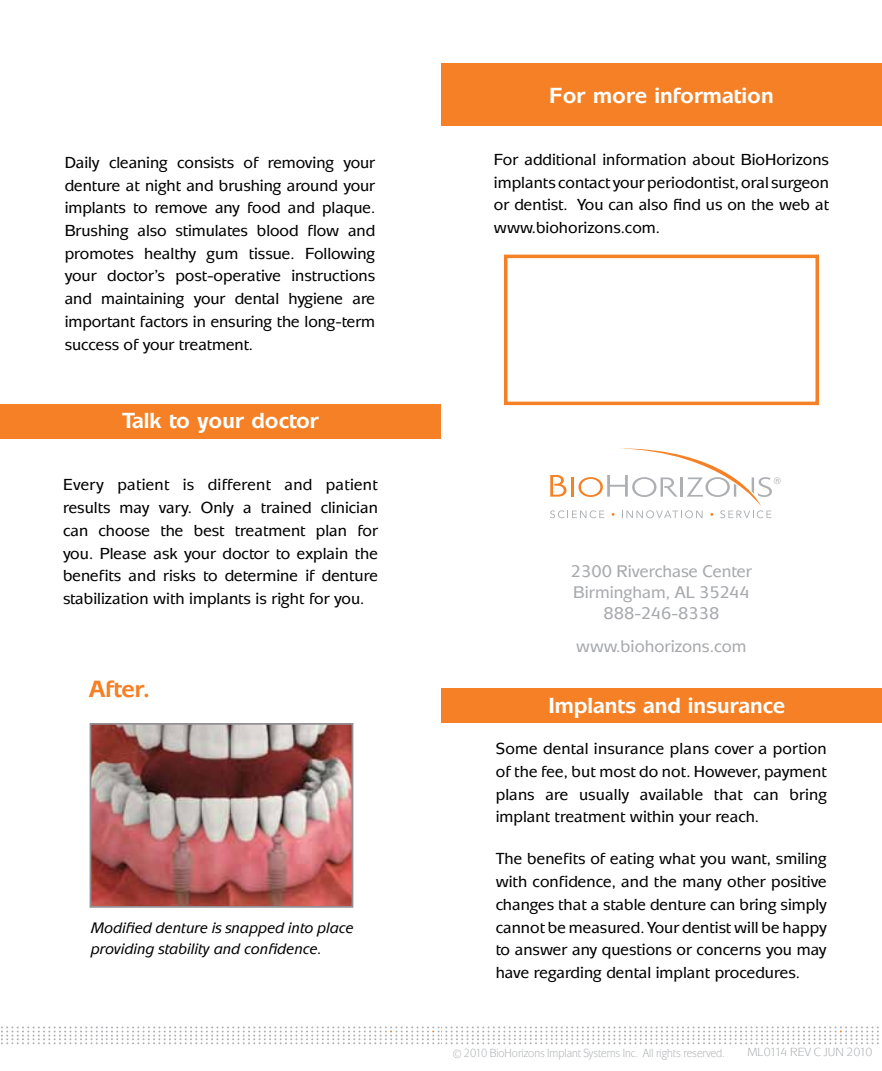
<style>
.page{position:relative;width:882px;height:1071px;background:#fff}
.page>*{position:absolute;margin:0;border:0;box-sizing:border-box;transform-origin:0 0}
.t1{font:700 24.5px "Mixage ITC";color:#f58025}
.t2{font:700 22.75px "Mixage ITC";color:#fff}
.t3{font:500 17.5px/21px "Mixage ITC";color:#a7a9ac;text-align:center}
.t4{font:500 16.62px/22.8px "Mixage ITC";color:#000;text-align:justify}
.t5{font:italic 500 15.75px/21px "Mixage ITC";color:#000}
.t6{font:12.25px "Mixage ITC";color:#a7a9ac;scale:.9 1}
.t7{font:12.25px "Mixage ITC";color:#a7a9ac}
</style>
<div class="page">
<div style="left:0;top:404px;width:441px;height:35px;background:#f58025"></div>
<img style="left:93px;top:726px;width:257px;height:179px">
<div style="left:90px;top:723px;width:263px;height:185px;border:2px solid #919195"></div>
<svg style="left:1px;top:1026px;width:878px;height:18px"></svg>
<div style="left:441px;top:63px;width:441px;height:63px;background:#f58025"></div>
<div style="left:504px;top:255px;width:315px;height:150px;border:4px solid #f58025"></div>
<div style="left:441px;top:688px;width:441px;height:35px;background:#f58025"></div>
<svg style="left:550px;top:448px;width:231px;height:70px"></svg>
<p class="t4" style="left:65px;top:151px;width:312px">Daily cleaning consists of removing your denture at night and brushing around your implants to remove any food and plaque.<br>Brushing also stimulates blood flow and promotes healthy gum tissue. Following your doctor’s post-operative instructions and maintaining your dental hygiene are important factors in ensuring the long-term success of your treatment.</p>
<h2 class="t2" style="left:122px;top:407px;width:198px">Talk to your doctor</h2>
<p class="t4" style="left:63px;top:473px;width:317px">Every patient is different and patient results may vary. Only a trained clinician can choose the best treatment plan for you. Please ask your doctor to explain the benefits and risks to determine if denture stabilization with implants is right for you.</p>
<h1 class="t1" style="left:89px;top:674px;width:63px">After.</h1>
<p class="t5" style="left:91px;top:917px;width:264px">Modified denture is snapped into place providing stability and confidence.</p>
<h2 class="t2" style="left:549px;top:81px;width:226px">For more information</h2>
<p class="t4" style="left:494px;top:148px;width:337px">For additional information about BioHorizons implants contact your periodontist, oral surgeon or dentist. You can also find us on the web at www.biohorizons.com.</p>
<p class="t3" style="left:571px;top:560px;width:183px">2300 Riverchase Center<br>Birmingham, AL 35244<br>888-246-8338</p>
<p class="t3" style="left:576px;top:636px;width:172px">www.biohorizons.com</p>
<h2 class="t2" style="left:548px;top:692px;width:238px">Implants and insurance</h2>
<p class="t4" style="left:496px;top:737px;width:333px">Some dental insurance plans cover a portion of the fee, but most do not. However, payment plans are usually available that can bring implant treatment within your reach.</p>
<p class="t4" style="left:496px;top:847px;width:333px">The benefits of eating what you want, smiling with confidence, and the many other positive changes that a stable denture can bring simply cannot be measured. Your dentist will be happy to answer any questions or concerns you may have regarding dental implant procedures.</p>
<p class="t6" style="left:453px;top:1045px;width:303px">© 2010 BioHorizons Implant Systems Inc. All rights reserved.</p>
<p class="t7" style="left:748px;top:1045px;width:127px">ML0114 REV C JUN 2010</p>
</div>
